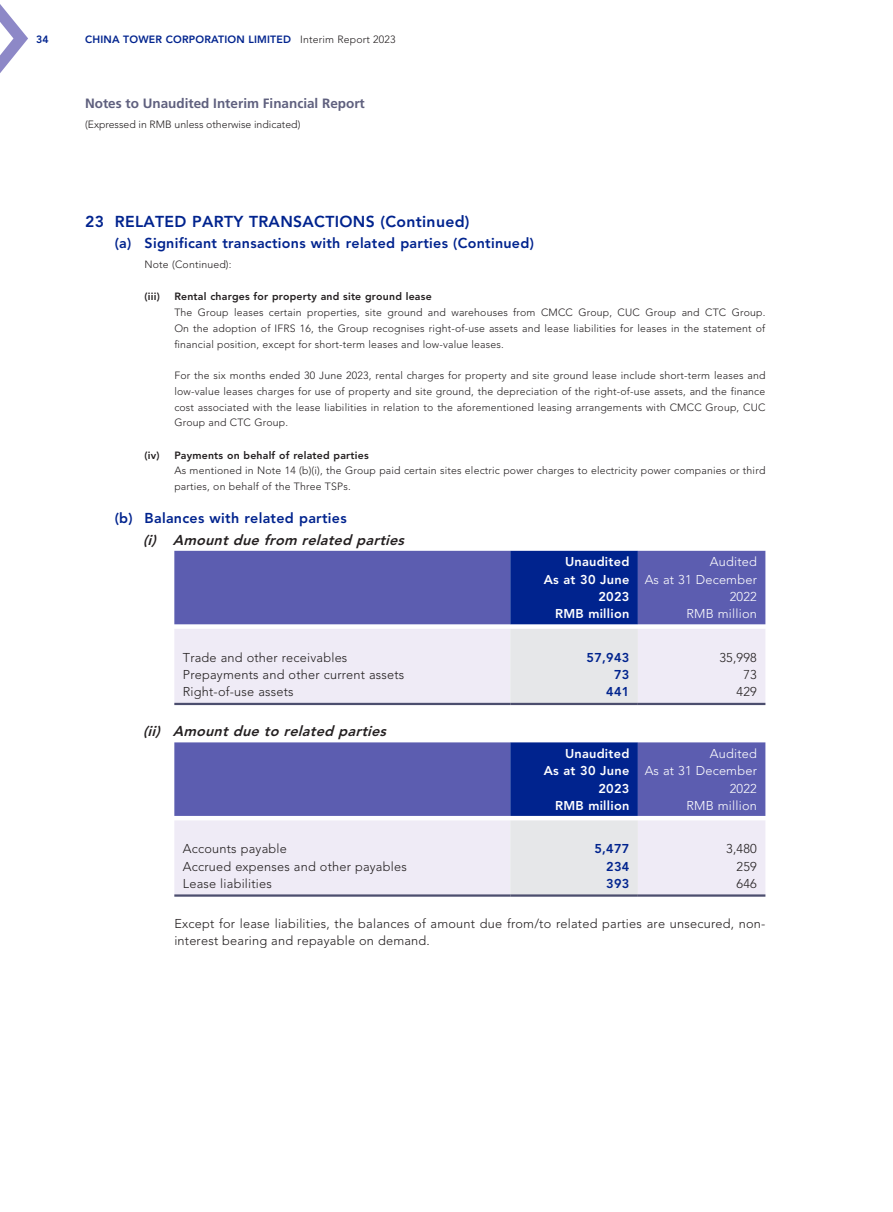
<style>
.page{position:relative;width:893px;height:1212px;background:#fff}
.page>*{position:absolute;margin:0;border:0;box-sizing:border-box;transform-origin:0 0}
.t1{font:800 15.75px "Avenir LT Std";letter-spacing:.02em;color:#00238e}
.t2{font:800 14.25px "Avenir LT Std";letter-spacing:.02em;color:#00238e}
.t3{font:italic 800 14.25px "Avenir LT Std";color:#231f20}
.t4{font:700 13.5px "Frutiger LT Std";color:#5f607e}
.t5{font:300 12.75px/17.2px "Avenir LT Std";letter-spacing:.015em;color:#231f20}
.t6{font:300 12.75px/17.2px "Avenir LT Std";letter-spacing:.015em;color:#fff;text-align:right}
.t7{font:800 12.75px/17.2px "Avenir LT Std";letter-spacing:.02em;color:#fff;text-align:right}
.t8{font:800 12.75px "Avenir LT Std";letter-spacing:.02em;color:#00238e}
.t9{font:300 10.5px/15.8px "Avenir LT Std";letter-spacing:.015em;color:#231f20;text-align:justify}
.t10{font:800 10.5px "Avenir LT Std";letter-spacing:.02em;color:#231f20}
.t11{font:800 10.5px "Avenir LT Std";letter-spacing:.02em;color:#00238e}
.s1{font-weight:300;color:#231f20}
</style>
<div class="page">
<svg style="left:0;top:4px;width:28px;height:69px"></svg>
<svg style="left:174px;top:551px;width:591px;height:152px;background:#9da0cf"></svg>
<hr style="left:174px;top:703px;width:336px;height:2px;background:#4c4e6e">
<hr style="left:510px;top:703px;width:128px;height:2px;background:#4c4e6e">
<hr style="left:638px;top:703px;width:127px;height:2px;background:#4c4e6e">
<div style="left:174px;top:742px;width:591px;height:74px;background:#5c5db0"></div>
<div style="left:174px;top:820px;width:591px;height:74px;background:#efebf6"></div>
<svg style="left:510px;top:742px;width:128px;height:152px;background:#7889be"></svg>
<hr style="left:174px;top:894px;width:336px;height:3px;background:#4c4e6e">
<hr style="left:510px;top:894px;width:128px;height:3px;background:#4c4e6e">
<hr style="left:638px;top:894px;width:127px;height:3px;background:#4c4e6e">
<p class="t11" style="left:36px;top:34px;width:14px">34</p>
<p class="t11" style="left:85px;top:34px;width:312px">CHINA TOWER CORPORATION LIMITED <span class="s1">Interim Report 2023</span></p>
<p class="t4" style="left:85px;top:95px;width:281px">Notes to Unaudited Interim Financial Report</p>
<p class="t9" style="left:85px;top:117px;width:217px">(Expressed in RMB unless otherwise indicated)</p>
<h1 class="t1" style="left:85px;top:212px;width:386px">23 RELATED PARTY TRANSACTIONS (Continued)</h1>
<h2 class="t2" style="left:115px;top:235px;width:421px">(a) Significant transactions with related parties (Continued)</h2>
<p class="t9" style="left:145px;top:257px;width:89px">Note (Continued):</p>
<p class="t10" style="left:145px;top:291px;width:17px">(iii)</p>
<p class="t10" style="left:174px;top:291px;width:259px">Rental charges for property and site ground lease</p>
<p class="t9" style="left:174px;top:305px;width:593px">The Group leases certain properties, site ground and warehouses from CMCC Group, CUC Group and CTC Group.<br>On the adoption of IFRS 16, the Group recognises right-of-use assets and lease liabilities for leases in the statement of financial position, except for short-term leases and low-value leases.</p>
<p class="t9" style="left:174px;top:368px;width:593px">For the six months ended 30 June 2023, rental charges for property and site ground lease include short-term leases and low-value leases charges for use of property and site ground, the depreciation of the right-of-use assets, and the finance cost associated with the lease liabilities in relation to the aforementioned leasing arrangements with CMCC Group, CUC Group and CTC Group.</p>
<p class="t10" style="left:145px;top:449px;width:17px">(iv)</p>
<p class="t10" style="left:174px;top:449px;width:196px">Payments on behalf of related parties</p>
<p class="t9" style="left:174px;top:463px;width:593px">As mentioned in Note 14 (b)(i), the Group paid certain sites electric power charges to electricity power companies or third parties, on behalf of the Three TSPs.</p>
<h2 class="t2" style="left:115px;top:510px;width:233px">(b) Balances with related parties</h2>
<h2 class="t3" style="left:143px;top:531px;width:267px">(i) Amountdue from related parties</h2>
<p class="t7" style="left:565px;top:553px;width:66px">Unaudited</p>
<p class="t6" style="left:710px;top:553px;width:49px">Audited</p>
<p class="t7" style="left:544px;top:571px;width:87px">As at 30 June<br>2023</p>
<p class="t6" style="left:645px;top:571px;width:114px">As at 31 December<br>2022</p>
<p class="t7" style="left:555px;top:605px;width:76px">RMB million</p>
<p class="t6" style="left:686px;top:605px;width:72px">RMB million</p>
<p class="t5" style="left:183px;top:649px;width:166px">Trade and other receivables</p>
<p class="t8" style="left:587px;top:650px;width:44px">57,943</p>
<p class="t5" style="left:719px;top:649px;width:39px">35,998</p>
<p class="t5" style="left:183px;top:666px;width:223px">Prepayments and other current assets</p>
<p class="t8" style="left:614px;top:667px;width:17px">73</p>
<p class="t5" style="left:743px;top:666px;width:15px">73</p>
<p class="t5" style="left:183px;top:683px;width:112px">Right-of-use assets</p>
<p class="t8" style="left:606px;top:684px;width:25px">441</p>
<p class="t5" style="left:737px;top:683px;width:22px">429</p>
<h2 class="t3" style="left:143px;top:723px;width:249px">(ii) Amountdue to related parties</h2>
<p class="t7" style="left:565px;top:745px;width:66px">Unaudited</p>
<p class="t6" style="left:710px;top:745px;width:49px">Audited</p>
<p class="t7" style="left:544px;top:762px;width:87px">As at 30 June<br>2023</p>
<p class="t6" style="left:645px;top:762px;width:114px">As at 31 December<br>2022</p>
<p class="t7" style="left:555px;top:797px;width:76px">RMB million</p>
<p class="t6" style="left:686px;top:797px;width:72px">RMB million</p>
<p class="t5" style="left:183px;top:840px;width:106px">Accounts payable</p>
<p class="t8" style="left:594px;top:841px;width:36px">5,477</p>
<p class="t5" style="left:726px;top:840px;width:32px">3,480</p>
<p class="t5" style="left:183px;top:857px;width:225px">Accrued expenses and other payables</p>
<p class="t8" style="left:606px;top:858px;width:25px">234</p>
<p class="t5" style="left:737px;top:857px;width:22px">259</p>
<p class="t5" style="left:183px;top:875px;width:91px">Lease liabilities</p>
<p class="t8" style="left:606px;top:876px;width:25px">393</p>
<p class="t5" style="left:737px;top:875px;width:22px">646</p>
<p class="t5" style="left:174px;top:915px;width:593px">Except for lease liabilities, the balances of amount due from/to related parties are unsecured, non&shy;interest bearing and repayable on demand.</p>
</div>
